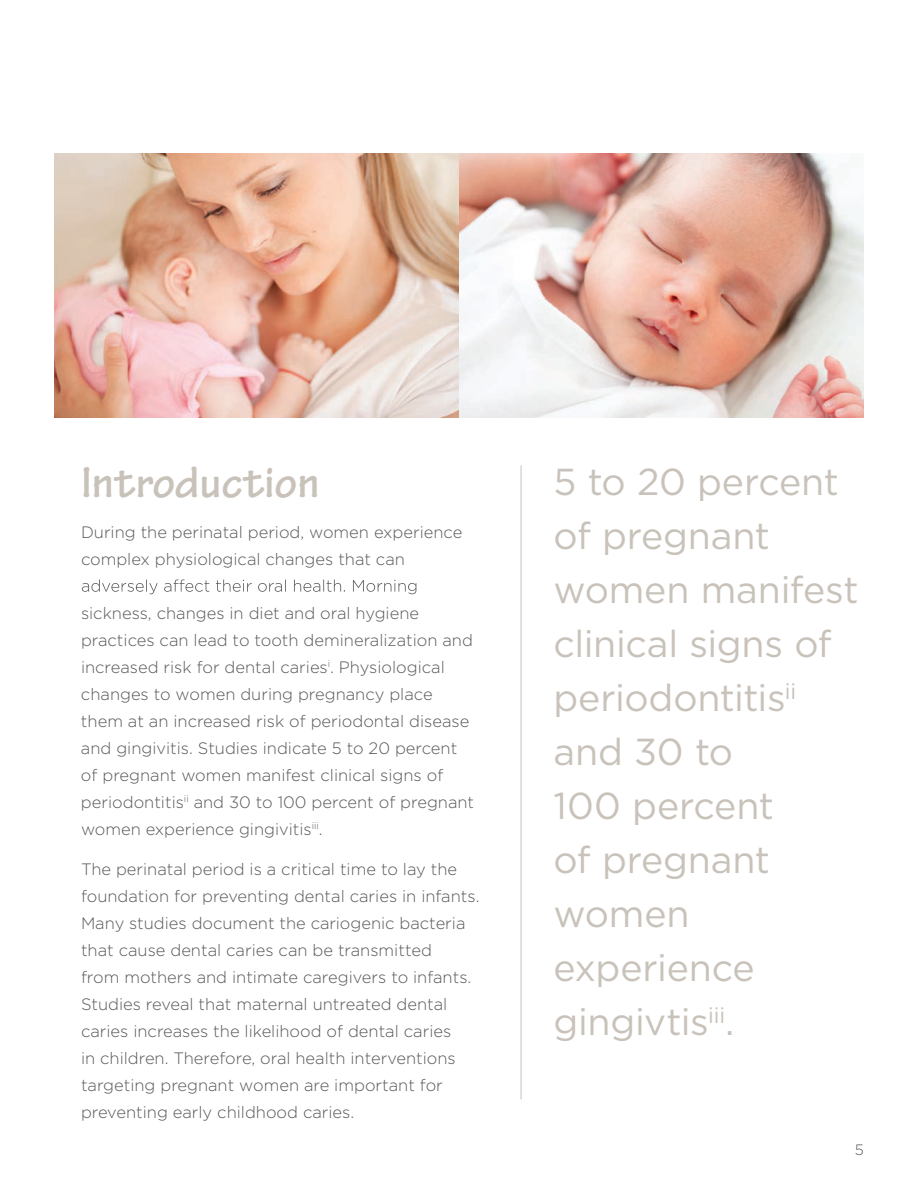
<style>
.page{position:relative;width:918px;height:1188px;background:#fff}
.page>*{position:absolute;margin:0;border:0;box-sizing:border-box;transform-origin:0 0}
.t1{font:700 46.5px "Tekton Pro";color:#c8c2ba}
.t2{font:37.5px/54px "Gotham";letter-spacing:-.005em;color:#c8c2ba}
.t3{font:300 16.5px/27px "Gotham";color:#57585a}
.t4{font:300 15px "Gotham";color:#57585a}
</style>
<div class="page">
<img style="left:54px;top:153px;width:810px;height:264px">
<svg style="left:82px;top:579px;width:334px;height:15px"></svg>
<hr style="left:521px;top:465px;width:1px;height:634px;background:#c8c2ba">
<h1 class="t1" style="left:81px;top:455px;width:240px">Introduction</h1>
<p class="t3" style="left:81px;top:518px;width:383px">During the perinatal period, women experience complex physiological changes that can</p>
<p class="t3" style="left:81px;top:599px;width:395px">sickness, changes in diet and oral hygiene practices can lead to tooth demineralization and increased risk for dental caries<sup>i</sup>. Physiological changes to women during pregnancy place them at an increased risk of periodontal disease and gingivitis. Studies indicate 5 to 20 percent of pregnant women manifest clinical signs of periodontitis<sup>ii</sup> and 30 to 100 percent of pregnant women experience gingivitis<sup>iii</sup>.</p>
<p class="t3" style="left:81px;top:855px;width:400px">The perinatal period is a critical time to lay the foundation for preventing dental caries in infants.<br>Many studies document the cariogenic bacteria that cause dental caries can be transmitted<br>from mothers and intimate caregivers to infants.<br>Studies reveal that maternal untreated dental caries increases the likelihood of dental caries<br>in children. Therefore, oral health interventions targeting pregnant women are important for preventing early childhood caries.</p>
<h2 class="t2" style="left:553px;top:454px;width:307px">5 to 20 percent of pregnant women manifest clinical signs of periodontitis<sup>ii </sup>and 30 to<br>100 percent<br>of pregnant women experience gingivtis<sup>iii</sup>.</h2>
<p class="t4" style="left:855px;top:1140px;width:11px">5</p>
</div>
